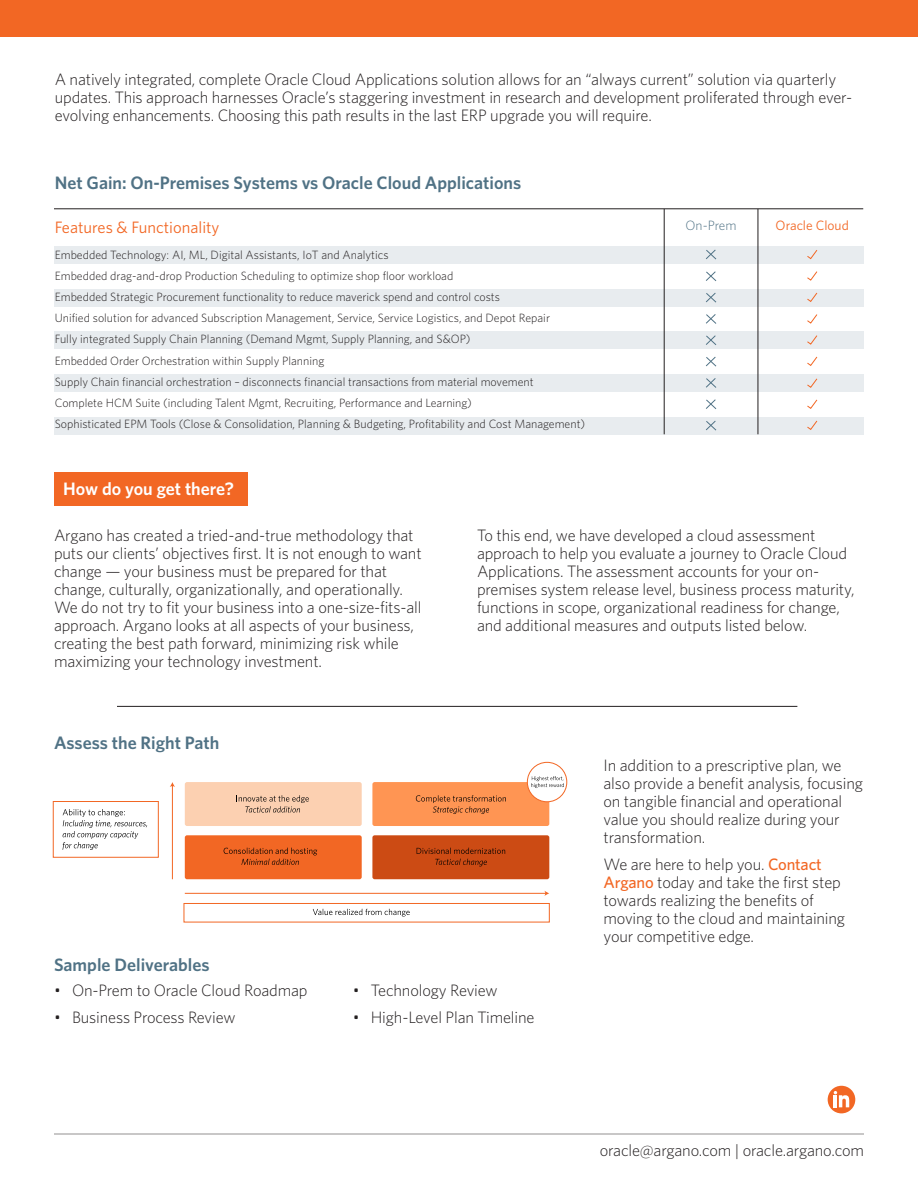
<style>
.page{position:relative;width:918px;height:1188px;background:#fff}
.page>*{position:absolute;margin:0;border:0;box-sizing:border-box;transform-origin:0 0}
.Section_Header{font:600 18px "Whitney";color:#507285}
.Section_Header-2{font:600 18px "Whitney";color:#fff}
.Black_bullet{font:300 16.5px/18px "Whitney";letter-spacing:-.01em;color:#231f20}
.Body_Copy_Regular_9_13pt__6_5pt{font:16.5px "Whitney";color:#f26724}
.Body_Copy_Regular_9_13pt__6_5pt-2{font:13.5px "Whitney";color:#f26724}
.Body_Copy_Regular_9_13pt__6_5pt-3{font:300 13.5px "Whitney";letter-spacing:-.005em;color:#507285}
.Body_Copy_Regular_9_13pt__6_5pt-4{font:300 12px "Whitney";color:#231f20}
.s1{font-weight:500;color:#f26724}
</style>
<div class="page">
<hr style="left:54px;top:1134px;width:810px;height:1px;background:#231f20">
<div style="left:54px;top:246px;width:809px;height:18px;background:#e8ecef"></div>
<div style="left:54px;top:289px;width:809px;height:17px;background:#e8ecef"></div>
<div style="left:55px;top:332px;width:809px;height:17px;background:#e8ecef"></div>
<div style="left:55px;top:374px;width:809px;height:18px;background:#e8ecef"></div>
<div style="left:55px;top:417px;width:809px;height:17px;background:#e8ecef"></div>
<svg style="left:828px;top:1086px;width:27px;height:27px"></svg>
<svg style="left:834px;top:1091px;width:15px;height:16px"></svg>
<div style="left:0;top:0;width:918px;height:36px;background:#f26724"></div>
<hr style="left:54px;top:209px;width:809px;height:1px;background:#231f20">
<hr style="left:664px;top:209px;width:1px;height:225px;background:#231f20">
<hr style="left:758px;top:209px;width:1px;height:225px;background:#231f20">
<svg style="left:706px;top:249px;width:11px;height:11px"></svg>
<svg style="left:706px;top:271px;width:11px;height:10px"></svg>
<svg style="left:706px;top:293px;width:11px;height:10px"></svg>
<svg style="left:706px;top:314px;width:11px;height:10px"></svg>
<svg style="left:706px;top:335px;width:11px;height:10px"></svg>
<svg style="left:706px;top:356px;width:11px;height:11px"></svg>
<svg style="left:706px;top:378px;width:11px;height:10px"></svg>
<svg style="left:706px;top:399px;width:11px;height:10px"></svg>
<svg style="left:706px;top:420px;width:11px;height:11px"></svg>
<svg style="left:807px;top:250px;width:11px;height:10px"></svg>
<svg style="left:807px;top:271px;width:11px;height:10px"></svg>
<svg style="left:807px;top:292px;width:11px;height:10px"></svg>
<svg style="left:807px;top:314px;width:11px;height:10px"></svg>
<svg style="left:807px;top:335px;width:11px;height:10px"></svg>
<svg style="left:807px;top:356px;width:11px;height:10px"></svg>
<svg style="left:807px;top:378px;width:11px;height:10px"></svg>
<svg style="left:807px;top:399px;width:11px;height:10px"></svg>
<svg style="left:807px;top:420px;width:11px;height:10px"></svg>
<div style="left:54px;top:472px;width:193px;height:34px;background:#f26724"></div>
<hr style="left:117px;top:706px;width:680px;height:1px;background:#231f20">
<div style="left:53px;top:801px;width:106px;height:57px;border:1px solid #f26724"></div>
<div style="left:184px;top:903px;width:366px;height:19px;border:1px solid #f26724"></div>
<svg style="left:63px;top:809px;width:84px;height:41px"></svg>
<svg style="left:313px;top:909px;width:97px;height:8px"></svg>
<div style="left:185px;top:782px;width:177px;height:44px;background:#fcd0b1;border-radius:2px"></div>
<div style="left:372px;top:782px;width:177px;height:44px;background:#ff9553;border-radius:2px"></div>
<div style="left:185px;top:835px;width:177px;height:44px;background:#f26724;border-radius:2px"></div>
<div style="left:372px;top:835px;width:177px;height:44px;background:#cc4b14;border-radius:2px"></div>
<hr style="left:172px;top:785px;width:1px;height:94px;background:#f26724">
<svg style="left:170px;top:782px;width:5px;height:5px"></svg>
<hr style="left:185px;top:893px;width:361px;height:1px;background:#f26724">
<svg style="left:545px;top:891px;width:4px;height:5px"></svg>
<svg style="left:238px;top:795px;width:71px;height:18px"></svg>
<svg style="left:224px;top:848px;width:93px;height:17px"></svg>
<svg style="left:417px;top:848px;width:88px;height:18px"></svg>
<svg style="left:416px;top:795px;width:90px;height:19px"></svg>
<div style="left:527px;top:762px;width:40px;height:40px;background:#fff;border-radius:50%"></div>
<div style="left:527px;top:762px;width:40px;height:40px;border:1px solid #f26724;border-radius:50%"></div>
<svg style="left:531px;top:776px;width:33px;height:12px"></svg>
<p class="Black_bullet" style="left:55px;top:70px;width:799px">A natively integrated, complete Oracle Cloud Applications solution allows for an “always current” solution via quarterly updates. This approach harnesses Oracle’s staggering investment in research and development proliferated through ever&shy;evolving enhancements. Choosing this path results in the last ERP upgrade you will require.</p>
<p class="Section_Header" style="left:55px;top:171px;width:468px">Net Gain: On-Premises Systems vs Oracle Cloud Applications</p>
<p class="Body_Copy_Regular_9_13pt__6_5pt" style="left:55px;top:216px;width:166px">Features &amp; Functionality</p>
<p class="Body_Copy_Regular_9_13pt__6_5pt-3" style="left:686px;top:217px;width:52px">On-Prem</p>
<p class="Body_Copy_Regular_9_13pt__6_5pt-2" style="left:776px;top:217px;width:75px">Oracle Cloud</p>
<p class="Body_Copy_Regular_9_13pt__6_5pt-4" style="left:55px;top:247px;width:335px">Embedded Technology: AI, ML, Digital Assistants, IoT and Analytics</p>
<p class="Body_Copy_Regular_9_13pt__6_5pt-4" style="left:55px;top:268px;width:400px">Embedded drag-and-drop Production Scheduling to optimize shop floor workload</p>
<p class="Body_Copy_Regular_9_13pt__6_5pt-4" style="left:55px;top:289px;width:447px">Embedded Strategic Procurement functionality to reduce maverick spend and control costs</p>
<p class="Body_Copy_Regular_9_13pt__6_5pt-4" style="left:55px;top:310px;width:497px">Unified solution for advanced Subscription Management, Service, Service Logistics, and Depot Repair</p>
<p class="Body_Copy_Regular_9_13pt__6_5pt-4" style="left:55px;top:331px;width:417px">Fully integrated Supply Chain Planning (Demand Mgmt, Supply Planning, and S&amp;OP)</p>
<p class="Body_Copy_Regular_9_13pt__6_5pt-4" style="left:55px;top:352px;width:271px">Embedded Order Orchestration within Supply Planning</p>
<p class="Body_Copy_Regular_9_13pt__6_5pt-4" style="left:55px;top:374px;width:480px">Supply Chain financial orchestration – disconnects financial transactions from material movement</p>
<p class="Body_Copy_Regular_9_13pt__6_5pt-4" style="left:55px;top:395px;width:419px">Complete HCM Suite (including Talent Mgmt, Recruiting, Performance and Learning)</p>
<p class="Body_Copy_Regular_9_13pt__6_5pt-4" style="left:55px;top:416px;width:532px">Sophisticated EPM Tools (Close &amp; Consolidation, Planning &amp; Budgeting, Profitability and Cost Management)</p>
<p class="Section_Header-2" style="left:63px;top:477px;width:172px">How do you get there?</p>
<p class="Black_bullet" style="left:54px;top:526px;width:369px">Argano has created a tried-and-true methodology that puts our clients’ objectives first. It is not enough to want change — your business must be prepared for that change, culturally, organizationally, and operationally.<br>We do not try to fit your business into a one-size-fits-all approach. Argano looks at all aspects of your business, creating the best path forward, minimizing risk while maximizing your technology investment.</p>
<p class="Section_Header" style="left:54px;top:730px;width:167px">Assess the Right Path</p>
<p class="Section_Header" style="left:54px;top:953px;width:157px">Sample Deliverables</p>
<p class="Black_bullet" style="left:477px;top:526px;width:379px">To this end, we have developed a cloud assessment approach to help you evaluate a journey to Oracle Cloud Applications. The assessment accounts for your on&shy;premises system release level, business process maturity, functions in scope, organizational readiness for change, and additional measures and outputs listed below.</p>
<p class="Black_bullet" style="left:604px;top:756px;width:261px">In addition to a prescriptive plan, we also provide a benefit analysis, focusing on tangible financial and operational value you should realize during your transformation.</p>
<p class="Black_bullet" style="left:604px;top:855px;width:243px">We are here to help you. <span class="s1">Contact<br>Argano</span> today and take the first step towards realizing the benefits of moving to the cloud and maintaining your competitive edge.</p>
<p class="Black_bullet" style="left:54px;top:981px;width:255px">• On-Prem to Oracle Cloud Roadmap</p>
<p class="Black_bullet" style="left:54px;top:1008px;width:183px">• Business Process Review</p>
<p class="Black_bullet" style="left:353px;top:981px;width:146px">• Technology Review</p>
<p class="Black_bullet" style="left:353px;top:1008px;width:183px">• High-Level Plan Timeline</p>
<p class="Black_bullet" style="left:600px;top:1141px;width:266px">oracle@argano.com | oracle.argano.com</p>
</div>
